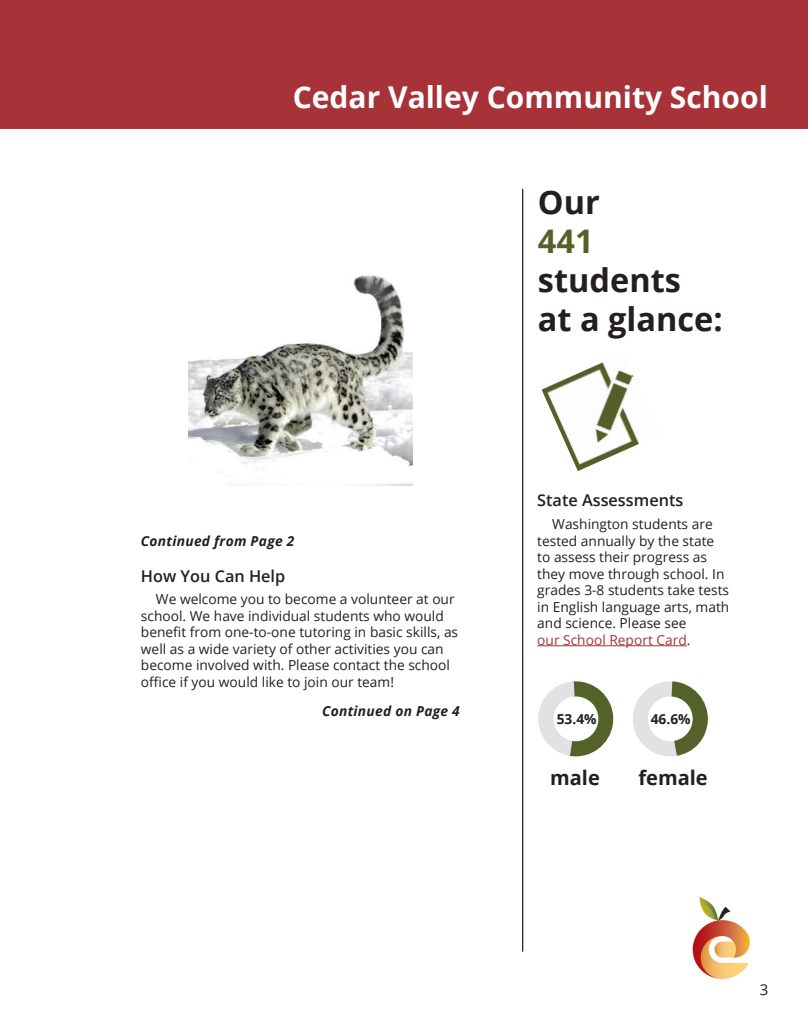
<style>
.page{position:relative;width:808px;height:1033px;background:#fff}
.page>*{position:absolute;margin:0;border:0;box-sizing:border-box;transform-origin:0 0}
.t1{font:700 32.5px/39px "Open Sans";color:#231f20}
.t2{font:700 32.5px "Open Sans";color:#54622a}
.t3{font:700 30px "Open Sans";color:#fff}
.t4{font:700 20px "Open Sans";color:#231f20}
.t5{font:600 16.25px "Open Sans";color:#231f20}
.t6{font:15px "Open Sans";color:#231f20}
.t7{font:13.75px/16.5px "Open Sans";color:#231f20}
.t8{font:italic 700 13.75px "Open Sans";letter-spacing:.02em;color:#231f20}
.t9{font:700 13.75px "Open Sans";color:#231f20}
.s1{color:#a73339}
</style>
<div class="page">
<svg style="left:538px;top:681px;width:76px;height:75px"></svg>
<div style="left:553px;top:696px;width:45px;height:45px;background:#fff;border-radius:50%"></div>
<svg style="left:633px;top:681px;width:75px;height:76px"></svg>
<div style="left:648px;top:696px;width:44px;height:45px;background:#fff;border-radius:50%"></div>
<div style="left:0;top:0;width:808px;height:129px;background:#a73339"></div>
<hr style="left:522px;top:189px;width:1px;height:762px;background:#231f20">
<img style="left:189px;top:275px;width:223px;height:211px">
<hr style="left:537px;top:645px;width:149px;height:1px;background:#a73339">
<img style="left:692px;top:897px;width:58px;height:82px">
<img style="left:542px;top:362px;width:98px;height:109px">
<h2 class="t3" style="left:293px;top:76px;width:476px">Cedar Valley Community School</h2>
<p class="t8" style="left:141px;top:531px;width:155px">Continued from Page 2</p>
<p class="t5" style="left:141px;top:564px;width:146px">How You Can Help</p>
<p class="t7" style="left:141px;top:590px;width:319px;text-indent:15px">We welcome you to become a volunteer at our school. We have individual students who would benefit from one-to-one tutoring in basic skills, as well as a wide variety of other activities you can become involved with. Please contact the school office if you would like to join our team!</p>
<p class="t8" style="left:322px;top:701px;width:139px">Continued on Page 4</p>
<h1 class="t1" style="left:538px;top:182px;width:63px">Our</h1>
<h1 class="t2" style="left:538px;top:218px;width:57px">441</h1>
<h1 class="t1" style="left:538px;top:260px;width:186px">students at a glance:</h1>
<p class="t5" style="left:537px;top:489px;width:147px">State Assessments</p>
<p class="t7" style="left:537px;top:515px;width:194px;text-indent:15px">Washington students are tested annually by the state to assess their progress as they move through school. In grades 3-8 students take tests in English language arts, math and science. Please see<br><span class="s1">our School Report Card</span>.</p>
<p class="t9" style="left:556px;top:709px;width:41px">53.4%</p>
<h3 class="t4" style="left:550px;top:763px;width:51px">male</h3>
<p class="t9" style="left:650px;top:709px;width:41px">46.6%</p>
<h3 class="t4" style="left:638px;top:763px;width:71px">female</h3>
<p class="t6" style="left:759px;top:979px;width:10px">3</p>
</div>
